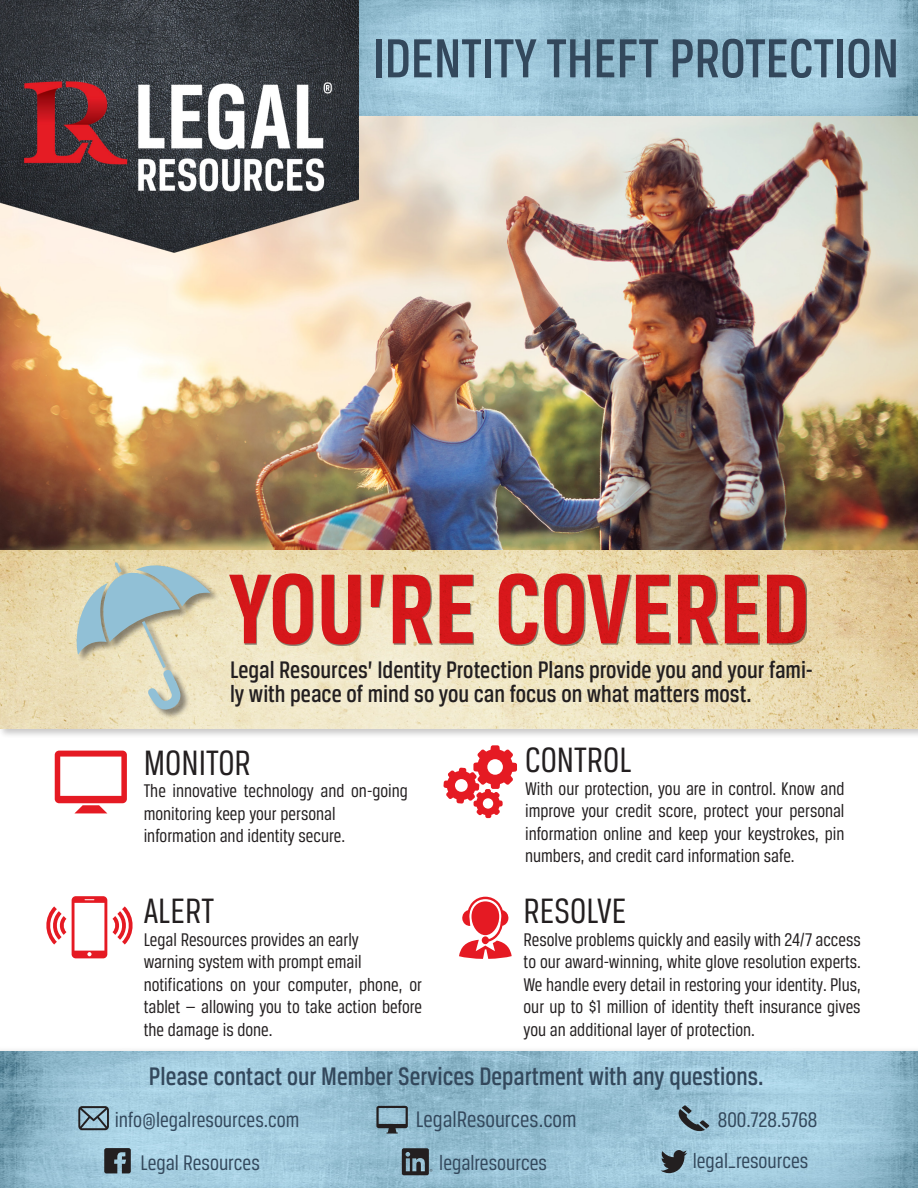
<style>
.page{position:relative;width:918px;height:1188px;background:#fff}
.page>*{position:absolute;margin:0;border:0;box-sizing:border-box;transform-origin:0 0}
.t1{font:700 105.6px "Breuer Condensed";color:#e51a23}
.t2{font:500 58.5px "Breuer Condensed";color:#33485c}
.t3{font:37.5px "Breuer Condensed";color:#231f20}
.t4{font:500 27px "Breuer Condensed";color:#33485c}
.t5{font:500 25.5px/24px "Breuer Condensed";color:#231f20}
.t6{font:24px "Breuer Condensed";letter-spacing:-.005em;color:#33485c}
.t7{font:22.5px "Breuer Condensed";color:#33485c}
.t8{font:19.5px/22.5px "Breuer Condensed";color:#231f20;text-align:justify}
</style>
<div class="page">
<img style="left:358px;top:0;width:560px;height:116px">
<div style="left:0;top:537px;width:918px;height:202px;background:#231f20;opacity:.25"></div>
<img style="left:0;top:550px;width:918px;height:179px">
<div style="left:0;top:1045px;width:918px;height:143px;background:#231f20;opacity:.25"></div>
<img style="left:0;top:1052px;width:918px;height:136px">
<img style="left:0;top:116px;width:918px;height:434px">
<div style="left:230px;top:574px;width:577px;height:72px;background:#231f20;opacity:.5"></div>
<div style="left:76px;top:562px;width:144px;height:157px;background:#231f20;opacity:.5"></div>
<svg style="left:73px;top:562px;width:138px;height:149px"></svg>
<svg style="left:55px;top:751px;width:72px;height:62px"></svg>
<svg style="left:443px;top:745px;width:74px;height:73px"></svg>
<svg style="left:46px;top:896px;width:87px;height:62px"></svg>
<img style="left:0;top:0;width:358px;height:256px">
<svg style="left:676px;top:1105px;width:33px;height:29px"></svg>
<svg style="left:376px;top:1106px;width:32px;height:28px"></svg>
<svg style="left:661px;top:1150px;width:26px;height:23px"></svg>
<svg style="left:104px;top:1148px;width:27px;height:25px"></svg>
<svg style="left:78px;top:1106px;width:31px;height:24px"></svg>
<svg style="left:459px;top:897px;width:53px;height:62px"></svg>
<svg style="left:402px;top:1148px;width:30px;height:27px"></svg>
<p class="t2" style="left:373px;top:26px;width:528px">IDENTITY THEFT PROTECTION</p>
<h1 class="t1" style="left:229px;top:551px;width:582px">YOU’RE COVERED</h1>
<p class="t5" style="left:230px;top:658px;width:584px">Legal Resources’ Identity Protection Plans provide you and your fami&shy;ly with peace of mind so you can focus on what matters most.</p>
<p class="t3" style="left:525px;top:740px;width:108px">CONTROL</p>
<p class="t8" style="left:525px;top:777px;width:321px">With our protection, you are in control. Know and improve your credit score, protect your personal information online and keep your keystrokes, pin numbers, and credit card information safe.</p>
<p class="t3" style="left:524px;top:891px;width:105px">RESOLVE</p>
<p class="t8" style="left:524px;top:928px;width:339px">Resolve problems quickly and easily with 24/7 access to our award-winning, white glove resolution experts.<br>We handle every detail in restoring your identity. Plus, our up to $1 million of identity theft insurance gives you an additional layer of protection.</p>
<p class="t4" style="left:149px;top:1061px;width:616px">Please contact our Member Services Department with any questions.</p>
<p class="t7" style="left:115px;top:1107px;width:186px">info@legalresources.com</p>
<p class="t7" style="left:718px;top:1107px;width:101px">800.728.5768</p>
<p class="t7" style="left:141px;top:1150px;width:121px">Legal Resources</p>
<p class="t7" style="left:439px;top:1150px;width:109px">legalresources</p>
<p class="t7" style="left:693px;top:1149px;width:117px">legal_resources</p>
<p class="t3" style="left:144px;top:743px;width:109px">MONITOR</p>
<p class="t8" style="left:144px;top:780px;width:266px">The innovative technology and on-going monitoring keep your personal</p>
<p class="t8" style="left:144px;top:825px;width:203px">information and identity secure.</p>
<p class="t3" style="left:144px;top:891px;width:72px">ALERT</p>
<p class="t8" style="left:144px;top:928px;width:216px">Legal Resources provides an early</p>
<p class="t8" style="left:144px;top:951px;width:219px">warning system with prompt email</p>
<p class="t8" style="left:144px;top:973px;width:280px">notifications on your computer, phone, or tablet — allowing you to take action before the damage is done.</p>
<p class="t6" style="left:416px;top:1106px;width:162px">LegalResources.com</p>
</div>
